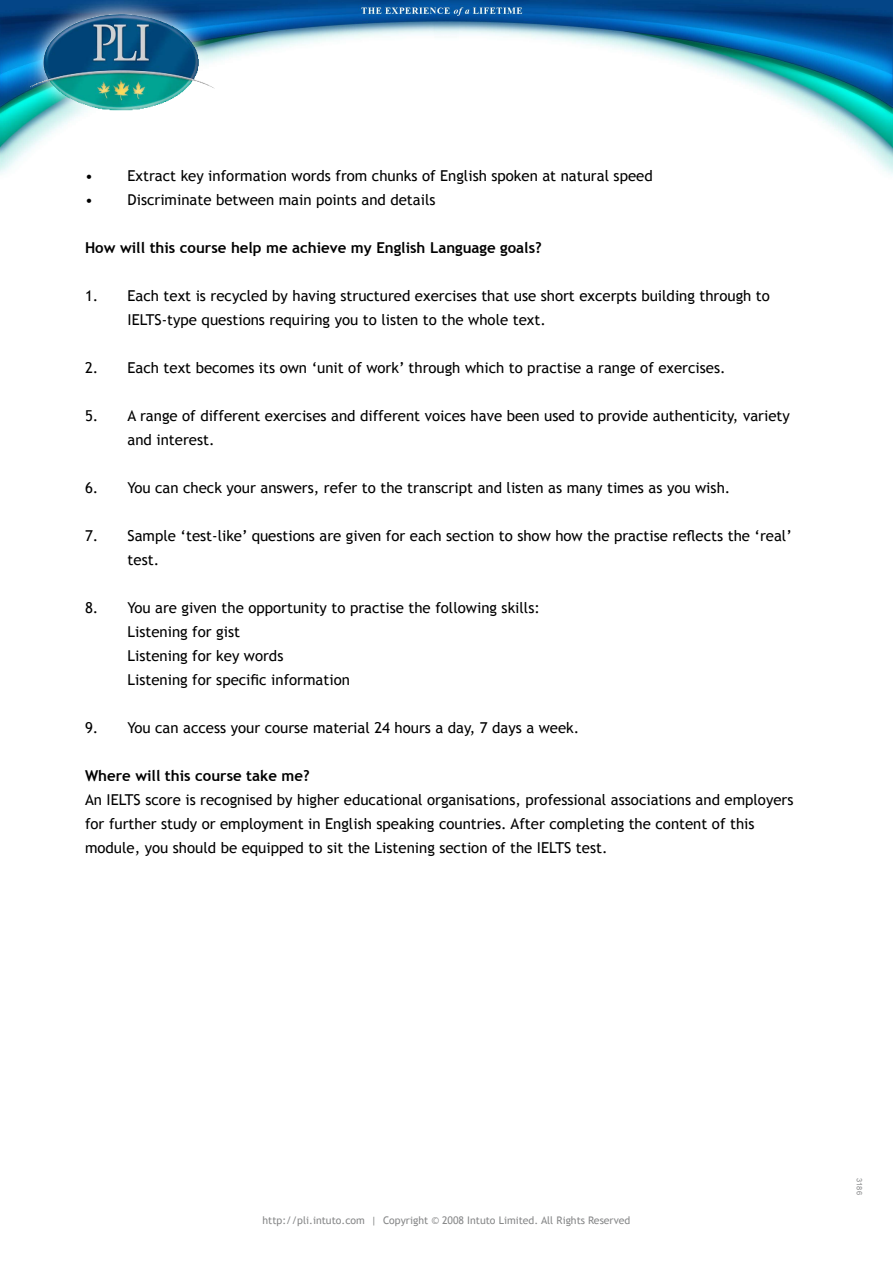
<style>
.page{position:relative;width:893px;height:1263px;background:#fff}
.page>*{position:absolute;margin:0;border:0;box-sizing:border-box;transform-origin:0 0}
.t1{font:15px/24px "Trebuchet MS";color:#000}
.t2{font:700 15px "Trebuchet MS";color:#000}
.t3{font:10.5px "Trebuchet MS";color:#878889}
.t4{font:7.5px "Arial";color:#878889}
</style>
<div class="page">
<img style="left:0;top:0;width:893px;height:175px">
<svg style="left:15px;top:0;width:215px;height:130px"></svg>
<img style="left:31px;top:14px;width:183px;height:96px">
<p class="t1" style="left:85px;top:164px;width:569px">• Extract key information words from chunks of English spoken at natural speed</p>
<p class="t1" style="left:85px;top:188px;width:352px">• Discriminate between main points and details</p>
<p class="t2" style="left:85px;top:238px;width:458px">How will this course help me achieve my English Language goals?</p>
<p class="t1" style="left:128px;top:284px;width:644px;text-indent:-43px">1. Each text is recycled by having structured exercises that use short excerpts building through to<br>IELTS-type questions requiring you to listen to the whole text.</p>
<p class="t1" style="left:85px;top:356px;width:642px">2. Each text becomes its own ‘unit of work’ through which to practise a range of exercises.</p>
<p class="t1" style="left:128px;top:404px;width:664px;text-indent:-43px">5. A range of different exercises and different voices have been used to provide authenticity, variety and interest.</p>
<p class="t1" style="left:85px;top:476px;width:647px">6. You can check your answers, refer to the transcript and listen as many times as you wish.</p>
<p class="t1" style="left:128px;top:524px;width:666px;text-indent:-43px">7. Sample ‘test-like’ questions are given for each section to show how the practise reflects the ‘real’ test.</p>
<p class="t1" style="left:128px;top:596px;width:414px;text-indent:-43px">8. You are given the opportunity to practise the following skills:<br>Listening for gist<br>Listening for key words<br>Listening for specific information</p>
<p class="t1" style="left:85px;top:716px;width:496px">9. You can access your course material 24 hours a day, 7 days a week.</p>
<p class="t2" style="left:85px;top:766px;width:226px">Where will this course take me?</p>
<p class="t1" style="left:85px;top:788px;width:710px">An IELTS score is recognised by higher educational organisations, professional associations and employers for further study or employment in English speaking countries. After completing the content of this module, you should be equipped to sit the Listening section of the IELTS test.</p>
<p class="t3" style="left:263px;top:1214px;width:369px">http://pli.intuto.com | Copyright © 2008 Intuto Limited. All Rights Reserved</p>
<p class="t4" style="left:864px;top:1178px;width:18px;rotate:90deg">3186</p>
</div>
